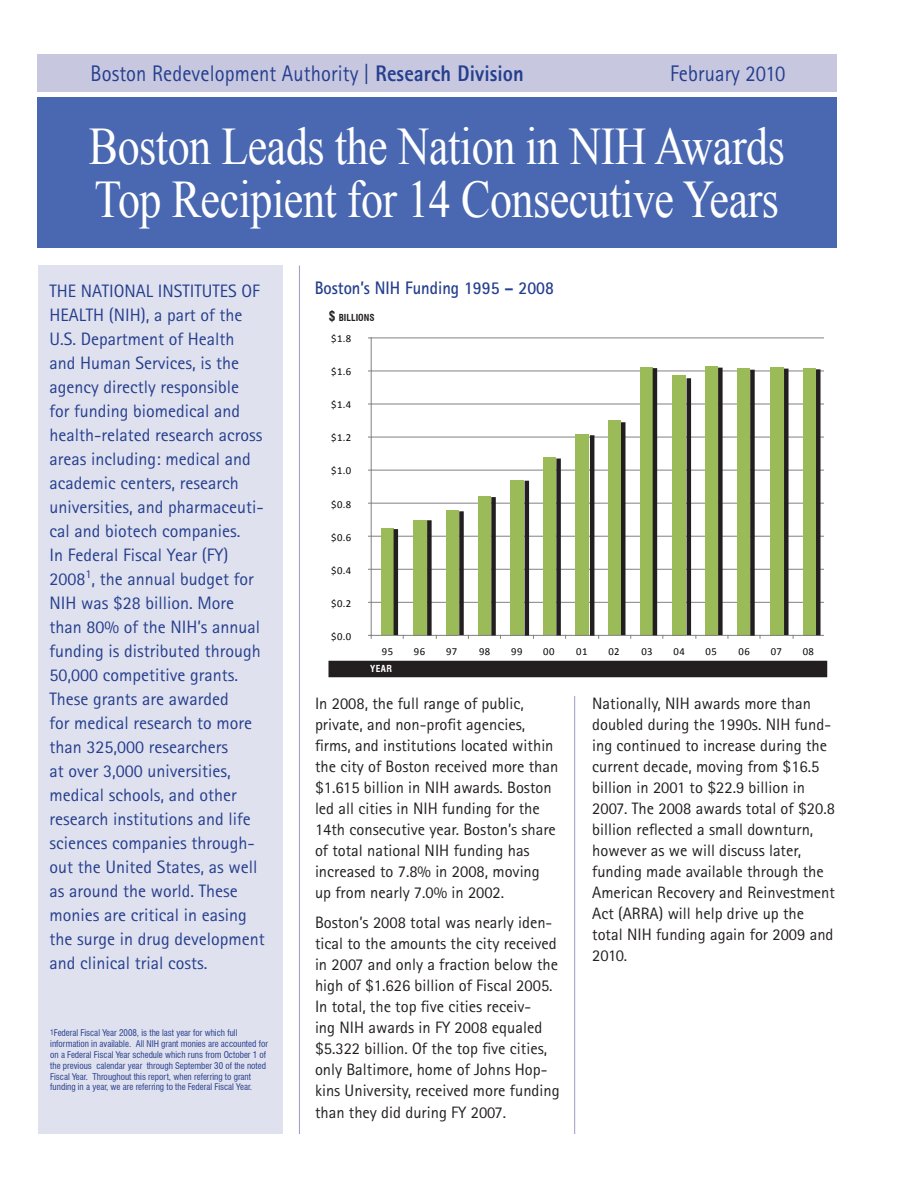
<style>
.page{position:relative;width:918px;height:1188px;background:#fff}
.page>*{position:absolute;margin:0;border:0;box-sizing:border-box;transform-origin:0 0}
.t1{font:52.8px/52.9px "Times New Roman";letter-spacing:-.01em;color:#fff;scale:.83 1}
.t2{font:22.65px "Rotis Sans Serif";letter-spacing:.005em;color:#253f8e;scale:.91 1}
.t3{font:700 18.15px "Rotis Sans Serif";color:#253f8e;scale:.91 1}
.t4{font:18px/24px "Rotis Sans Serif";color:#253f8e}
.t5{font:16.5px/21px "Rotis Sans Serif";color:#231f20}
.t6{font:10.65px "Calibri";letter-spacing:.04em;color:#040503}
.t7{font:700 condensed 9.45px "Swiss 721 BT";color:#231f20}
.t8{font:700 condensed 9.45px "Swiss 721 BT";color:#fff}
.t9{font:condensed 9px/10.8px "Swiss 721 BT";color:#253f8e}
.s1{font-weight:800}
.s2{font-size:13.5px}
</style>
<div class="page">
<hr style="left:299px;top:266px;width:1px;height:868px;background:#9b9bc6">
<hr style="left:574px;top:696px;width:1px;height:438px;background:#9b9bc6">
<div style="left:38px;top:97px;width:799px;height:151px;background:#4968b1"></div>
<svg style="left:329px;top:337px;width:495px;height:324px"></svg>
<div style="left:38px;top:54px;width:799px;height:38px;background:#c7c7e0"></div>
<div style="left:38px;top:266px;width:245px;height:868px;background:#e0e1ee"></div>
<hr style="left:394px;top:529px;width:4px;height:106px;background:#231f20">
<div style="left:427px;top:520px;width:5px;height:115px;background:#231f20"></div>
<div style="left:459px;top:511px;width:5px;height:124px;background:#231f20"></div>
<div style="left:491px;top:497px;width:5px;height:139px;background:#231f20"></div>
<hr style="left:525px;top:481px;width:4px;height:155px;background:#231f20">
<div style="left:556px;top:459px;width:5px;height:176px;background:#231f20"></div>
<hr style="left:590px;top:435px;width:4px;height:201px;background:#231f20">
<div style="left:621px;top:422px;width:5px;height:213px;background:#231f20"></div>
<hr style="left:653px;top:368px;width:4px;height:267px;background:#231f20">
<hr style="left:687px;top:378px;width:4px;height:257px;background:#231f20">
<div style="left:718px;top:368px;width:5px;height:267px;background:#231f20"></div>
<div style="left:750px;top:370px;width:5px;height:266px;background:#231f20"></div>
<div style="left:784px;top:369px;width:5px;height:266px;background:#231f20"></div>
<div style="left:816px;top:369px;width:5px;height:266px;background:#231f20"></div>
<div style="left:328px;top:661px;width:499px;height:16px;background:#231f20"></div>
<div style="left:352px;top:334px;width:16px;height:320px;background:#fff"></div>
<h2 class="t2" style="left:91px;top:60px;width:478px">Boston Redevelopment Authority | <span class="s1">Research Division</span></h2>
<h2 class="t2" style="left:670px;top:60px;width:128px">February 2010</h2>
<h1 class="t1" style="left:89px;top:119px;width:840px">Boston Leads the Nation in NIH Awards<br>Top Recipient for 14 Consecutive Years</h1>
<p class="t4" style="left:50px;top:279px;width:53px">Th e Nationa</p>
<p class="t4" style="left:146px;top:279px;width:46px">l Institut</p>
<p class="t4" style="left:49px;top:279px;width:217px;text-indent:170px">es of<br>Health (NIH), a part of the<br>U.S. Department of Health and Human Services, is the agency directly responsible<br>for funding biomedical and health-related research across areas including: medical and academic centers, research universities, and pharmaceuti&shy;cal and biotech companies.<br>In Federal Fiscal Year (FY)<br>2008<sup>1</sup>, the annual budget for<br>NIH was $28 billion. More than 80% of the NIH’s annual funding is distributed through<br>50,000 competitive grants.<br>These grants are awarded<br>for medical research to more than 325,000 researchers<br>at over 3,000 universities, medical schools, and other research institutions and life sciences companies through&shy;out the United States, as well as around the world. These monies are critical in easing the surge in drug development and clinical trial costs.</p>
<p class="t9" style="left:50px;top:1028px;width:219px"><sup>1</sup>Federal Fiscal Year 2008, is the last year for which full information in available. All NIH grant monies are accounted for on a Federal Fiscal Year schedule which runs from October 1 of the previous calendar year through September 30 of the noted Fiscal Year. Throughout this report, when referring to grant funding in a year, we are referring to the Federal Fiscal Year.</p>
<p class="t3" style="left:315px;top:276px;width:264px">Boston’s NIH Funding 1995 – 2008</p>
<p class="t7" style="left:329px;top:312px;width:47px"><span class="s2">$</span> BILLIONS</p>
<p class="t6" style="left:331px;top:332px;width:33px">$1.800</p>
<p class="t6" style="left:331px;top:365px;width:33px">$1.600</p>
<p class="t6" style="left:331px;top:398px;width:33px">$1.400</p>
<p class="t6" style="left:331px;top:431px;width:33px">$1.200</p>
<p class="t6" style="left:331px;top:464px;width:33px">$1.000</p>
<p class="t6" style="left:331px;top:497px;width:33px">$0.800</p>
<p class="t6" style="left:331px;top:530px;width:33px">$0.600</p>
<p class="t6" style="left:331px;top:563px;width:33px">$0.400</p>
<p class="t6" style="left:331px;top:597px;width:33px">$0.200</p>
<p class="t6" style="left:331px;top:630px;width:33px">$0.000</p>
<p class="t6" style="left:382px;top:645px;width:13px">95</p>
<p class="t6" style="left:414px;top:645px;width:13px">96</p>
<p class="t6" style="left:446px;top:645px;width:13px">97</p>
<p class="t6" style="left:479px;top:645px;width:13px">98</p>
<p class="t6" style="left:511px;top:645px;width:13px">99</p>
<p class="t6" style="left:543px;top:645px;width:13px">00</p>
<p class="t6" style="left:576px;top:645px;width:13px">01</p>
<p class="t6" style="left:608px;top:645px;width:13px">02</p>
<p class="t6" style="left:641px;top:645px;width:13px">03</p>
<p class="t6" style="left:674px;top:645px;width:13px">04</p>
<p class="t6" style="left:706px;top:645px;width:13px">05</p>
<p class="t6" style="left:739px;top:645px;width:13px">06</p>
<p class="t6" style="left:771px;top:645px;width:13px">07</p>
<p class="t6" style="left:803px;top:645px;width:13px">08</p>
<p class="t8" style="left:370px;top:663px;width:23px">YEAR</p>
<p class="t5" style="left:315px;top:693px;width:245px">In 2008, the full range of public, private, and non-profit agencies, firms, and institutions located within the city of Boston received more than $1.615 billion in NIH awards. Boston led all cities in NIH funding for the 14th consecutive year. Boston’s share of total national NIH funding has increased to 7.8% in 2008, moving up from nearly 7.0% in 2002.</p>
<p class="t5" style="left:315px;top:912px;width:246px">Boston’s 2008 total was nearly iden&shy;tical to the amounts the city received in 2007 and only a fraction below the high of $1.626 billion of Fiscal 2005.<br>In total, the top five cities receiv-<br>ing NIH awards in FY 2008 equaled $5.322 billion. Of the top five cities, only Baltimore, home of Johns Hop&shy;kins University, received more funding than they did during FY 2007.</p>
<p class="t5" style="left:592px;top:692px;width:244px">Nationally, NIH awards more than doubled during the 1990s. NIH fund&shy;ing continued to increase during the current decade, moving from $16.5 billion in 2001 to $22.9 billion in<br>2007. The 2008 awards total of $20.8 billion reflected a small downturn, however as we will discuss later, funding made available through the<br>American Recovery and Reinvestment<br>Act (ARRA) will help drive up the total NIH funding again for 2009 and<br>2010.</p>
</div>
